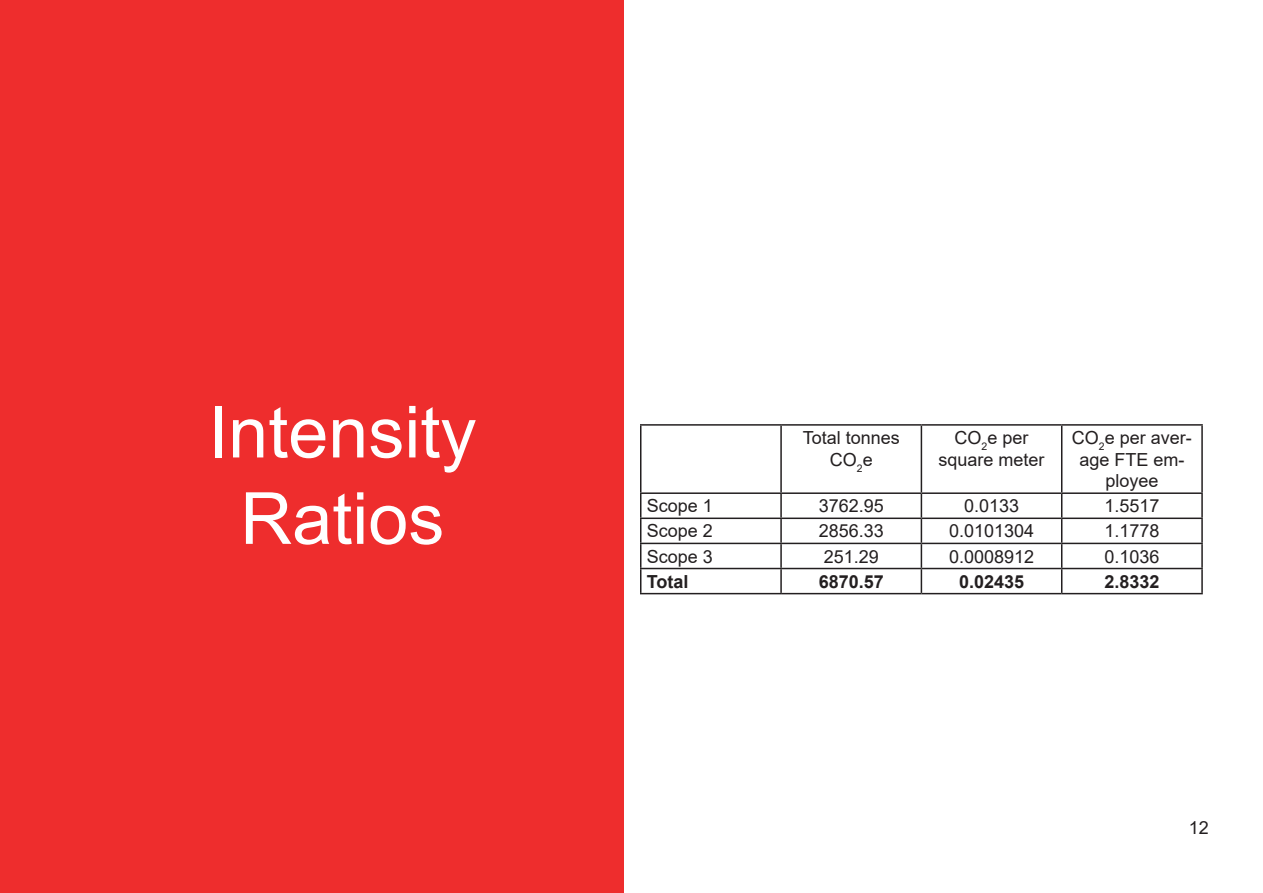
<style>
.page{position:relative;width:1263px;height:893px;background:#fff}
.page>*{position:absolute;margin:0;border:0;box-sizing:border-box;transform-origin:0 0}
.t1{font:72px "Arial";color:#fff}
.t2{font:18px/21.6px "Arial";color:#231f20;text-align:center}
.t3{font:700 18px "Arial";color:#231f20}
</style>
<div class="page">
<div style="left:0;top:0;width:624px;height:893px;background:#ee2d2d"></div>
<hr style="left:640px;top:424px;width:141px;height:2px;background:#231f20">
<hr style="left:640px;top:426px;width:1px;height:66px;background:#231f20">
<hr style="left:781px;top:424px;width:140px;height:2px;background:#231f20">
<hr style="left:780px;top:426px;width:2px;height:66px;background:#231f20">
<hr style="left:921px;top:424px;width:141px;height:2px;background:#231f20">
<hr style="left:921px;top:426px;width:1px;height:66px;background:#231f20">
<hr style="left:1062px;top:424px;width:141px;height:2px;background:#231f20">
<hr style="left:1061px;top:426px;width:1px;height:66px;background:#231f20">
<hr style="left:1201px;top:426px;width:2px;height:66px;background:#231f20">
<hr style="left:640px;top:492px;width:141px;height:2px;background:#231f20">
<hr style="left:781px;top:492px;width:140px;height:2px;background:#231f20">
<hr style="left:780px;top:494px;width:2px;height:24px;background:#231f20">
<hr style="left:921px;top:492px;width:141px;height:2px;background:#231f20">
<hr style="left:1062px;top:492px;width:141px;height:2px;background:#231f20">
<hr style="left:1201px;top:494px;width:2px;height:24px;background:#231f20">
<hr style="left:640px;top:518px;width:141px;height:1px;background:#231f20">
<hr style="left:781px;top:518px;width:140px;height:1px;background:#231f20">
<hr style="left:780px;top:519px;width:2px;height:24px;background:#231f20">
<hr style="left:921px;top:518px;width:141px;height:1px;background:#231f20">
<hr style="left:1062px;top:518px;width:141px;height:1px;background:#231f20">
<hr style="left:1201px;top:519px;width:2px;height:24px;background:#231f20">
<hr style="left:640px;top:543px;width:141px;height:1px;background:#231f20">
<hr style="left:781px;top:543px;width:140px;height:1px;background:#231f20">
<hr style="left:780px;top:544px;width:2px;height:24px;background:#231f20">
<hr style="left:921px;top:543px;width:141px;height:1px;background:#231f20">
<hr style="left:1062px;top:543px;width:141px;height:1px;background:#231f20">
<hr style="left:1201px;top:544px;width:2px;height:24px;background:#231f20">
<hr style="left:640px;top:568px;width:141px;height:1px;background:#231f20">
<svg style="left:640px;top:494px;width:1px;height:99px"></svg>
<hr style="left:781px;top:568px;width:140px;height:1px;background:#231f20">
<hr style="left:780px;top:569px;width:2px;height:24px;background:#231f20">
<hr style="left:921px;top:568px;width:141px;height:1px;background:#231f20">
<svg style="left:921px;top:494px;width:1px;height:99px"></svg>
<hr style="left:1062px;top:568px;width:141px;height:1px;background:#231f20">
<svg style="left:1061px;top:494px;width:1px;height:99px"></svg>
<hr style="left:1201px;top:569px;width:2px;height:24px;background:#231f20">
<hr style="left:640px;top:593px;width:141px;height:1px;background:#231f20">
<hr style="left:781px;top:593px;width:140px;height:1px;background:#231f20">
<hr style="left:921px;top:593px;width:141px;height:1px;background:#231f20">
<hr style="left:1062px;top:593px;width:141px;height:1px;background:#231f20">
<p class="t1" style="left:208px;top:383px;width:270px">Intensity</p>
<p class="t1" style="left:240px;top:469px;width:206px">Ratios</p>
<p class="t2" style="left:803px;top:427px;width:99px">Total tonnes<br>CO<sub>2</sub>e</p>
<p class="t2" style="left:938px;top:427px;width:108px">CO<sub>2</sub>e per square meter</p>
<p class="t2" style="left:1072px;top:427px;width:121px">CO<sub>2</sub>e per aver&shy;age FTE em&shy;ployee</p>
<p class="t2" style="left:647px;top:495px;width:68px">Scope 1</p>
<p class="t2" style="left:819px;top:495px;width:67px">3762.95</p>
<p class="t2" style="left:964px;top:495px;width:57px">0.0133</p>
<p class="t2" style="left:1104px;top:495px;width:57px">1.5517</p>
<p class="t2" style="left:647px;top:520px;width:68px">Scope 2</p>
<p class="t2" style="left:819px;top:520px;width:67px">2856.33</p>
<p class="t2" style="left:949px;top:520px;width:87px">0.0101304</p>
<p class="t2" style="left:1104px;top:520px;width:57px">1.1778</p>
<p class="t2" style="left:647px;top:545px;width:68px">Scope 3</p>
<p class="t2" style="left:824px;top:545px;width:57px">251.29</p>
<p class="t2" style="left:949px;top:545px;width:87px">0.0008912</p>
<p class="t2" style="left:1104px;top:545px;width:57px">0.1036</p>
<p class="t3" style="left:647px;top:569px;width:43px">Total</p>
<p class="t3" style="left:819px;top:569px;width:67px">6870.57</p>
<p class="t3" style="left:959px;top:569px;width:67px">0.02435</p>
<p class="t3" style="left:1104px;top:569px;width:57px">2.8332</p>
<p class="t2" style="left:1189px;top:817px;width:22px">12</p>
</div>
